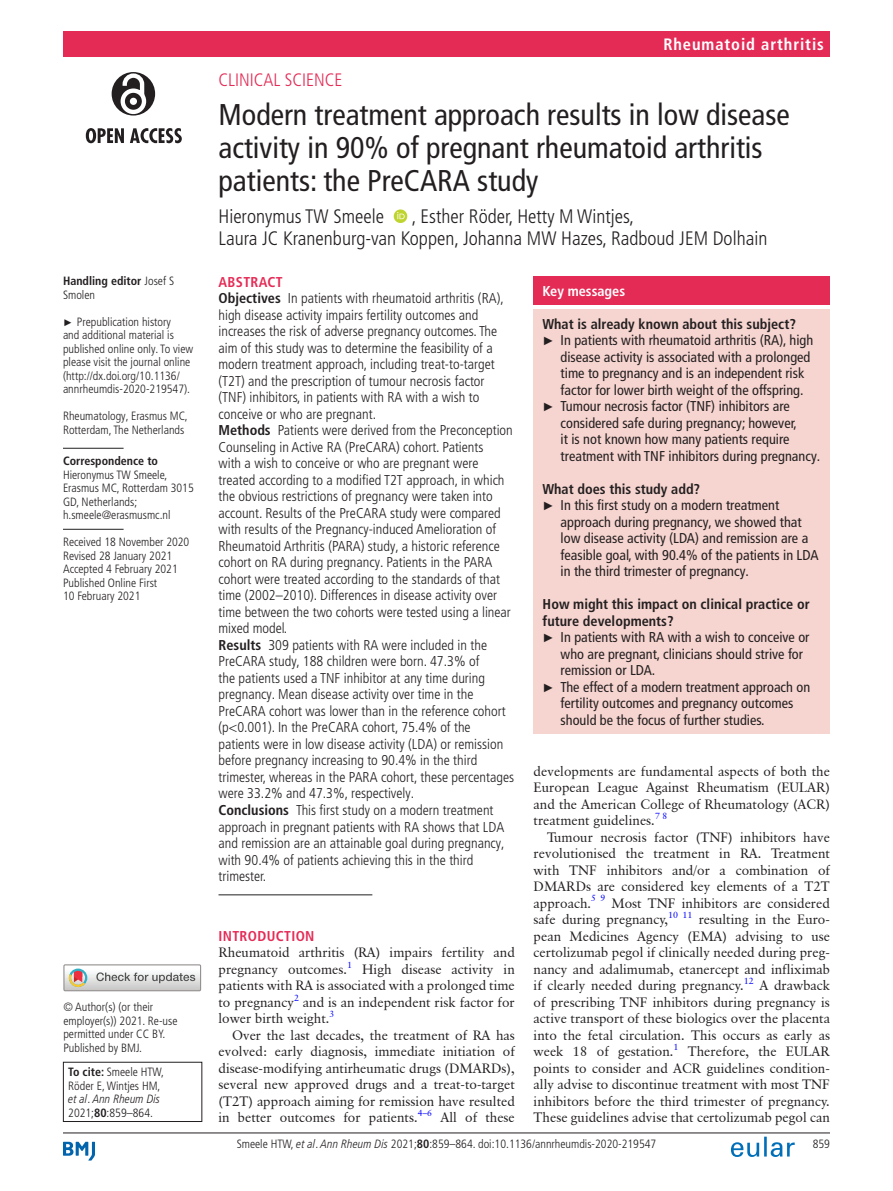
<style>
.page{position:relative;width:893px;height:1191px;background:#fff}
.page>*{position:absolute;margin:0;border:0;box-sizing:border-box;transform-origin:0 0}
.t1{font:condensed 30px/33px "Frutiger LT Pro";color:#231f20}
.t2{font:300 condensed 19.5px/22.5px "Frutiger LT Pro";color:#231f20}
.t3{font:300 condensed 18px "Frutiger LT Pro";color:#e42b56}
.t4{font:700 condensed 16.5px "Frutiger LT Pro";letter-spacing:.055em;color:#fff}
.t5{font:300 condensed 14.25px/16.5px "Frutiger LT Pro";color:#231f20}
.t6{font:condensed 14.25px "Frutiger LT Pro";color:#231f20}
.t7{font:700 condensed 14.25px "Frutiger LT Pro";color:#231f20}
.t8{font:700 condensed 14.25px "Frutiger LT Pro";letter-spacing:.025em;color:#e42b56}
.t9{font:700 condensed 14.25px "Frutiger LT Pro";color:#fff}
.t10{font:13.5px/16.5px "Classical Garamond BT";color:#231f20;text-align:justify}
.t11{font:300 condensed 12px/13.5px "Frutiger LT Pro";color:#231f20}
.t12{font:700 condensed 12px/13.5px "Frutiger LT Pro";color:#231f20}
.s1{font-weight:300}
.s2{font-family:"Arial";font-weight:400;font-stretch:normal;font-size:9.75px}
.s3{font-weight:700}
.s4{font-style:italic}
.s5{font-weight:700;color:#e42b56}
.s6{font-family:"Arial";font-stretch:normal;font-size:12px}
</style>
<div class="page">
<hr style="left:63px;top:1132px;width:767px;height:1px;background:#231f20">
<svg style="left:731px;top:1136px;width:64px;height:21px"></svg>
<svg style="left:63px;top:1141px;width:32px;height:19px"></svg>
<div style="left:63px;top:31px;width:767px;height:25px;background:#e42b56"></div>
<svg style="left:394px;top:209px;width:13px;height:14px"></svg>
<div style="left:63px;top:1061px;width:139px;height:60px;border:1px solid #231f20"></div>
<hr style="left:63px;top:448px;width:61px;height:1px;background:#231f20">
<hr style="left:63px;top:529px;width:61px;height:1px;background:#231f20">
<div style="left:63px;top:964px;width:138px;height:27px;border:1px solid #969090"></div>
<svg style="left:64px;top:965px;width:137px;height:25px"></svg>
<hr style="left:219px;top:894px;width:153px;height:1px;background:#231f20">
<div style="left:534px;top:276px;width:296px;height:29px;background:#e42b56"></div>
<div style="left:534px;top:309px;width:296px;height:424px;background:#f6d4cf"></div>
<div style="left:112px;top:72px;width:43px;height:43px;background:#231f20;border-radius:50%"></div>
<svg style="left:86px;top:128px;width:38px;height:15px"></svg>
<svg style="left:130px;top:128px;width:52px;height:15px"></svg>
<svg style="left:118px;top:72px;width:30px;height:44px"></svg>
<div style="left:130px;top:98px;width:7px;height:7px;background:#fff;border-radius:50%"></div>
<p class="t12" style="left:63px;top:274px;width:113px">Handling editor <span class="s1">Josef S<br>Smolen</span></p>
<p class="t11" style="left:63px;top:315px;width:132px"><span class="s2">►</span> Prepublication history<br>and additional material is published online only. To view please visit the journal online (http://dx.doi.org/10.1136/ annrheumdis-2020-219547).</p>
<p class="t11" style="left:63px;top:409px;width:126px">Rheumatology, Erasmus MC,<br>Rotterdam, The Netherlands</p>
<p class="t12" style="left:63px;top:454px;width:97px">Correspondence to</p>
<p class="t11" style="left:63px;top:468px;width:132px">Hieronymus TW Smeele,<br>Erasmus MC, Rotterdam 3015<br>GD, Netherlands; h.smeele@erasmusmc.nl</p>
<p class="t11" style="left:63px;top:535px;width:128px">Received 18 November 2020<br>Revised 28 January 2021<br>Accepted 4 February 2021<br>Published Online First<br>10 February 2021</p>
<p class="t11" style="left:63px;top:1000px;width:116px">© Author(s) (or their employer(s)) 2021. Re-use permitted under CC BY.<br>Published by BMJ.</p>
<p class="t11" style="left:68px;top:1065px;width:97px"><span class="s3">To cite:</span> Smeele HTW,<br>Röder E, Wintjes HM, <span class="s4">et al</span>. <span class="s4">Ann Rheum Dis<br></span>2021;<span class="s3">80</span>:859–864.</p>
<p class="t4" style="left:663px;top:34px;width:162px">Rheumatoid arthritis</p>
<p class="t3" style="left:219px;top:69px;width:125px">CLINICAL SCIENCE</p>
<h1 class="t1" style="left:219px;top:98px;width:573px">Modern treatment approach results in low disease activity in 90% of pregnant rheumatoid arthritis patients: the PreCARA study</h1>
<h2 class="t2" style="left:219px;top:205px;width:167px">Hieronymus TW Smeele</h2>
<h2 class="t2" style="left:219px;top:205px;width:550px;text-indent:193px">, Esther Röder, Hetty M Wintjes,<br>Laura JC Kranenburg-van Koppen, Johanna MW Hazes, Radboud JEM Dolhain</h2>
<p class="t5" style="left:219px;top:274px;width:297px"><span class="s5">ABSTRACT<br></span><span class="s3">Objectives</span> In patients with rheumatoid arthritis (RA), high disease activity impairs fertility outcomes and increases the risk of adverse pregnancy outcomes. The aim of this study was to determine the feasibility of a modern treatment approach, including treat-to-target (T2T) and the prescription of tumour necrosis factor (TNF) inhibitors, in patients with RA with a wish to conceive or who are pregnant.<br><span class="s3">Methods</span> Patients were derived from the Preconception Counseling in Active RA (PreCARA) cohort. Patients<br>with a wish to conceive or who are pregnant were treated according to a modified T2T approach, in which the obvious restrictions of pregnancy were taken into account. Results of the PreCARA study were compared with results of the Pregnancy-induced Amelioration of Rheumatoid Arthritis (PARA) study, a historic reference cohort on RA during pregnancy. Patients in the PARA cohort were treated according to the standards of that time (2002–2010). Differences in disease activity over time between the two cohorts were tested using a linear mixed model.<br><span class="s3">Results</span> 309 patients with RA were included in the PreCARA study, 188 children were born. 47.3% of<br>the patients used a TNF inhibitor at any time during pregnancy. Mean disease activity over time in the PreCARA cohort was lower than in the reference cohort (p&lt;0.001). In the PreCARA cohort, 75.4% of the patients were in low disease activity (LDA) or remission before pregnancy increasing to 90.4% in the third trimester, whereas in the PARA cohort, these percentages were 33.2% and 47.3%, respectively.<br><span class="s3">Conclusions</span> This first study on a modern treatment approach in pregnant patients with RA shows that LDA and remission are an attainable goal during pregnancy, with 90.4% of patients achieving this in the third trimester.</p>
<p class="t8" style="left:219px;top:927px;width:98px">INTRODUCTION</p>
<p class="t10" style="left:219px;top:944px;width:298px">Rheumatoid arthritis (RA) impairs fertility and pregnancy outcomes.<sup>1</sup></p>
<p class="t10" style="left:219px;top:960px;width:298px;text-indent:144px">High disease activity in patients with RA is associated with a prolonged time to pregnancy<sup>2</sup> and is an independent risk factor for lower birth weight.<sup>3</sup></p>
<p class="t10" style="left:219px;top:1026px;width:298px;text-indent:14px">Over the last decades, the treatment of RA has evolved: early diagnosis, immediate initiation of disease-modifying antirheumatic drugs (DMARDs), several new approved drugs and a treat-to-target (T2T) approach aiming for remission have resulted in better outcomes for patients.<sup>4–6</sup> All of these</p>
<p class="t9" style="left:543px;top:282px;width:84px">Key messages</p>
<p class="t7" style="left:543px;top:315px;width:255px">What is already known about this subject?</p>
<p class="t6" style="left:543px;top:332px;width:272px"><span class="s6">►</span> In patients with rheumatoid arthritis (RA), high</p>
<p class="t6" style="left:561px;top:348px;width:251px">disease activity is associated with a prolonged</p>
<p class="t6" style="left:561px;top:365px;width:245px">time to pregnancy and is an independent risk</p>
<p class="t6" style="left:561px;top:381px;width:244px">factor for lower birth weight of the offspring.</p>
<p class="t6" style="left:543px;top:398px;width:249px"><span class="s6">►</span> Tumour necrosis factor (TNF) inhibitors are</p>
<p class="t6" style="left:561px;top:414px;width:238px">considered safe during pregnancy; however,</p>
<p class="t6" style="left:561px;top:431px;width:230px">it is not known how many patients require</p>
<p class="t6" style="left:561px;top:447px;width:261px">treatment with TNF inhibitors during pregnancy.</p>
<p class="t7" style="left:543px;top:480px;width:159px">What does this study add?</p>
<p class="t6" style="left:543px;top:497px;width:238px"><span class="s6">►</span> In this first study on a modern treatment</p>
<p class="t6" style="left:561px;top:513px;width:243px">approach during pregnancy, we showed that</p>
<p class="t6" style="left:561px;top:530px;width:249px">low disease activity (LDA) and remission are a</p>
<p class="t6" style="left:561px;top:546px;width:259px">feasible goal, with 90.4% of the patients in LDA</p>
<p class="t6" style="left:561px;top:563px;width:190px">in the third trimester of pregnancy.</p>
<p class="t7" style="left:543px;top:596px;width:269px">How might this impact on clinical practice or</p>
<p class="t7" style="left:543px;top:612px;width:133px">future developments?</p>
<p class="t6" style="left:543px;top:629px;width:268px"><span class="s6">►</span> In patients with RA with a wish to conceive or</p>
<p class="t6" style="left:561px;top:645px;width:244px">who are pregnant, clinicians should strive for</p>
<p class="t6" style="left:561px;top:662px;width:96px">remission or LDA.</p>
<p class="t6" style="left:543px;top:678px;width:269px"><span class="s6">►</span> The effect of a modern treatment approach on</p>
<p class="t6" style="left:561px;top:695px;width:234px">fertility outcomes and pregnancy outcomes</p>
<p class="t6" style="left:561px;top:711px;width:205px">should be the focus of further studies.</p>
<p class="t10" style="left:534px;top:762px;width:298px">developments are fundamental aspects of both the European League Against Rheumatism (EULAR) and the American College of Rheumatology (ACR) treatment guidelines.<sup>7</sup> <sup>8</sup></p>
<p class="t10" style="left:534px;top:828px;width:298px;text-indent:14px">Tumour necrosis factor (TNF) inhibitors have revolutionised the treatment in RA. Treatment with TNF inhibitors and/or a combination of DMARDs are considered key elements of a T2T approach.<sup>5</sup> <sup>9</sup></p>
<p class="t10" style="left:534px;top:894px;width:298px;text-indent:78px">Most TNF inhibitors are considered safe during pregnancy,<sup>10</sup> <sup>11</sup></p>
<p class="t10" style="left:534px;top:911px;width:298px;text-indent:165px">resulting in the Euro&shy;pean Medicines Agency (EMA) advising to use certolizumab pegol if clinically needed during preg&shy;nancy and adalimumab, etanercept and infliximab if clearly needed during pregnancy.<sup>12</sup> A drawback of prescribing TNF inhibitors during pregnancy is active transport of these biologics over the placenta into the fetal circulation. This occurs as early as week 18 of gestation.<sup>1</sup></p>
<p class="t10" style="left:534px;top:1043px;width:298px;text-indent:154px">Therefore, the EULAR points to consider and ACR guidelines condition&shy;ally advise to discontinue treatment with most TNF inhibitors before the third trimester of pregnancy.<br>These guidelines advise that certolizumab pegol can</p>
<p class="t11" style="left:237px;top:1136px;width:421px">Smeele HTW, <span class="s4">et al</span>. <span class="s4">Ann Rheum Dis</span> 2021;<span class="s3">80</span>:859–864. doi:10.1136/annrheumdis-2020-219547</p>
<p class="t11" style="left:813px;top:1136px;width:19px">859</p>
</div>
